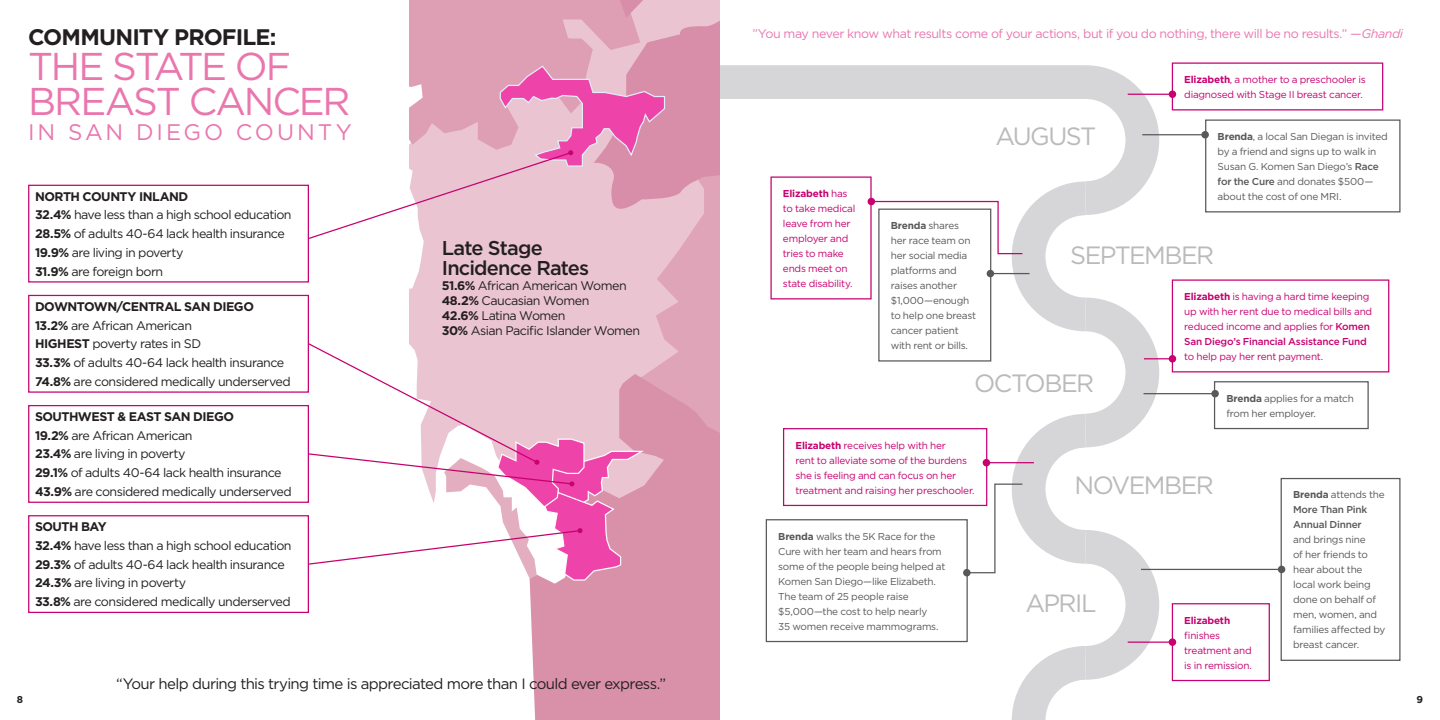
<style>
.page{position:relative;width:1440px;height:720px;background:#fff}
.page>*{position:absolute;margin:0;border:0;box-sizing:border-box;transform-origin:0 0}
.Body{font:38.75px "Gotham";letter-spacing:-.055em;color:#ea76ae}
.Body-2{font:25px "Gotham";letter-spacing:-.065em;color:#bab9bb}
.Body-3{font:700 22.5px "Gotham";letter-spacing:-.04em;color:#231f20}
.Body-4{font:22.5px "Gotham";letter-spacing:.13em;color:#ea76ae}
.Body-5{font:500 20px "Gotham";letter-spacing:-.04em;color:#231f20}
.Body-6{font:15px "Gotham";letter-spacing:-.045em;color:#231f20}
.Body-7{font:12.5px/18.8px "Gotham";letter-spacing:-.045em;color:#231f20}
.Body-8{font:12.5px "Gotham";letter-spacing:-.035em;color:#ea76ae}
.Body-9{font:700 12.5px "Gotham";letter-spacing:-.04em;color:#231f20}
.Body-10{font:10px/15px "Gotham";letter-spacing:-.02em;color:#57585a}
.Body-11{font:10px/15px "Gotham";letter-spacing:-.025em;color:#c60170}
.t1{font:700 10px "Gotham";color:#231f20}
.s1{font-weight:700}
.s2{font-style:italic}
.s3{font-weight:500}
</style>
<div class="page">
<svg style="left:720px;top:62px;width:456px;height:143px"></svg>
<div style="left:530px;top:581px;width:190px;height:139px;background:#d991aa"></div>
<div style="left:1172px;top:62px;width:211px;height:48px;border:1px solid #c60170"></div>
<div style="left:1205px;top:119px;width:196px;height:93px;border:1px solid #57585a"></div>
<div style="left:1281px;top:478px;width:120px;height:183px;border:1px solid #57585a"></div>
<div style="left:766px;top:519px;width:202px;height:123px;border:1px solid #57585a"></div>
<div style="left:1214px;top:381px;width:155px;height:48px;border:1px solid #57585a"></div>
<div style="left:1172px;top:603px;width:98px;height:78px;border:1px solid #c60170"></div>
<div style="left:783px;top:428px;width:204px;height:78px;border:1px solid #c60170"></div>
<div style="left:1172px;top:279px;width:217px;height:93px;border:1px solid #c60170"></div>
<div style="left:770px;top:176px;width:102px;height:123px;border:1px solid #c60170"></div>
<div style="left:28px;top:185px;width:281px;height:98px;border:1px solid #c60170"></div>
<div style="left:28px;top:405px;width:281px;height:98px;border:1px solid #c60170"></div>
<div style="left:28px;top:515px;width:281px;height:98px;border:1px solid #c60170"></div>
<svg style="left:307px;top:0;width:413px;height:581px"></svg>
<div style="left:28px;top:295px;width:281px;height:98px;border:1px solid #c60170"></div>
<hr style="left:1128px;top:94px;width:44px;height:1px;background:#c60170">
<div style="left:1169px;top:90px;width:7px;height:8px;background:#c60170;border-radius:50%"></div>
<div style="left:868px;top:198px;width:7px;height:7px;background:#c60170;border-radius:50%"></div>
<hr style="left:1142px;top:134px;width:63px;height:1px;background:#57585a">
<div style="left:1201px;top:131px;width:8px;height:8px;background:#57585a;border-radius:50%"></div>
<hr style="left:1144px;top:393px;width:71px;height:1px;background:#57585a">
<div style="left:1211px;top:390px;width:8px;height:7px;background:#57585a;border-radius:50%"></div>
<hr style="left:1141px;top:569px;width:141px;height:1px;background:#57585a">
<div style="left:1278px;top:566px;width:7px;height:7px;background:#57585a;border-radius:50%"></div>
<svg style="left:870px;top:165px;width:306px;height:555px"></svg>
<div style="left:963px;top:569px;width:8px;height:7px;background:#57585a;border-radius:50%"></div>
<p class="Body-3" style="left:28px;top:24px;width:250px">COMMUNITY PROFILE:</p>
<p class="Body" style="left:28px;top:44px;width:265px">THE STATE OF</p>
<p class="Body" style="left:28px;top:79px;width:324px">BREAST CANCER</p>
<p class="Body-4" style="left:28px;top:119px;width:325px">IN SAN DIEGO COUNTY</p>
<p class="Body-9" style="left:35px;top:189px;width:155px">NORTH COUNTY INLAND</p>
<p class="Body-7" style="left:35px;top:206px;width:258px"><span class="s1">32.4%</span> have less than a high school education</p>
<p class="Body-7" style="left:35px;top:224px;width:251px"><span class="s1">28.5%</span> of adults 40-64 lack health insurance</p>
<p class="Body-7" style="left:35px;top:243px;width:150px"><span class="s1">19.9%</span> are living in poverty</p>
<p class="Body-7" style="left:35px;top:262px;width:130px"><span class="s1">31.9%</span> are foreign born</p>
<p class="Body-9" style="left:35px;top:299px;width:220px">DOWNTOWN/CENTRAL SAN DIEGO</p>
<p class="Body-7" style="left:35px;top:316px;width:159px"><span class="s1">13.2%</span> are African American</p>
<p class="Body-7" style="left:35px;top:335px;width:168px"><span class="s1">HIGHEST</span> poverty rates in SD</p>
<p class="Body-7" style="left:35px;top:353px;width:251px"><span class="s1">33.3%</span> of adults 40-64 lack health insurance</p>
<p class="Body-7" style="left:35px;top:372px;width:257px"><span class="s1">74.8%</span> are considered medically underserved</p>
<p class="Body-9" style="left:35px;top:409px;width:201px">SOUTHWEST &amp; EAST SAN DIEGO</p>
<p class="Body-7" style="left:35px;top:426px;width:159px"><span class="s1">19.2%</span> are African American</p>
<p class="Body-7" style="left:35px;top:445px;width:152px"><span class="s1">23.4%</span> are living in poverty</p>
<p class="Body-7" style="left:35px;top:463px;width:248px"><span class="s1">29.1%</span> of adults 40-64 lack health insurance</p>
<p class="Body-7" style="left:35px;top:482px;width:258px"><span class="s1">43.9%</span> are considered medically underserved</p>
<p class="Body-9" style="left:35px;top:520px;width:73px">SOUTH BAY</p>
<p class="Body-7" style="left:35px;top:536px;width:258px"><span class="s1">32.4%</span> have less than a high school education<br><span class="s1">29.3%</span> of adults 40-64 lack health insurance</p>
<p class="Body-7" style="left:35px;top:574px;width:153px"><span class="s1">24.3%</span> are living in poverty</p>
<p class="Body-7" style="left:35px;top:592px;width:257px"><span class="s1">33.8%</span> are considered medically underserved</p>
<p class="Body-5" style="left:442px;top:236px;width:102px">Late Stage</p>
<p class="Body-5" style="left:442px;top:256px;width:149px">Incidence Rates</p>
<p class="Body-7" style="left:442px;top:276px;width:186px"><span class="s1">51.6%</span> African American Women</p>
<p class="Body-7" style="left:442px;top:291px;width:149px"><span class="s1">48.2%</span> Caucasian Women</p>
<p class="Body-7" style="left:442px;top:306px;width:125px"><span class="s1">42.6%</span> Latina Women</p>
<p class="Body-7" style="left:442px;top:321px;width:200px"><span class="s1">30%</span> Asian Pacific Islander Women</p>
<p class="Body-6" style="left:116px;top:675px;width:551px">“Your help during this trying time is appreciated more than I could ever express.”</p>
<p class="Body-8" style="left:753px;top:27px;width:652px">”You may never know what results come of your actions, but if you do nothing, there will be no results.” <span class="s2">—Ghandi</span></p>
<p class="Body-11" style="left:1184px;top:72px;width:183px"><span class="s1">Elizabeth</span>, a mother to a preschooler is diagnosed with Stage II breast cancer.</p>
<p class="Body-10" style="left:1218px;top:129px;width:172px"><span class="s1">Brenda</span>, a local San Diegan is invited by a friend and signs up to walk in<br>Susan G. Komen San Diego’s <span class="s3">Race for the Cure</span> and donates $500— about the cost of one MRI.</p>
<p class="Body-2" style="left:995px;top:122px;width:103px">AUGUST</p>
<p class="Body-11" style="left:783px;top:186px;width:74px"><span class="s1">Elizabeth</span> has to take medical leave from her employer and tries to make ends meet on state disability.</p>
<p class="Body-10" style="left:891px;top:218px;width:87px"><span class="s1">Brenda</span> shares her race team on her social media platforms and raises another $1,000—enough to help one breast cancer patient with rent or bills.</p>
<p class="Body-2" style="left:1070px;top:241px;width:146px">SEPTEMBER</p>
<p class="Body-11" style="left:1184px;top:289px;width:189px"><span class="s1">Elizabeth</span> is having a hard time keeping up with her rent due to medical bills and reduced income and applies for <span class="s3">Komen San Diego’s Financial Assistance Fund </span>to help pay her rent payment.</p>
<p class="Body-2" style="left:974px;top:370px;width:122px">OCTOBER</p>
<p class="Body-10" style="left:1226px;top:391px;width:129px"><span class="s1">Brenda</span> applies for a match from her employer.</p>
<p class="Body-11" style="left:795px;top:438px;width:181px"><span class="s1">Elizabeth</span> receives help with her<br>rent to alleviate some of the burdens she is feeling and can focus on her treatment and raising her preschooler.</p>
<p class="Body-10" style="left:778px;top:529px;width:169px"><span class="s1">Brenda</span> walks the 5K Race for the<br>Cure with her team and hears from some of the people being helped at<br>Komen San Diego—like Elizabeth.<br>The team of 25 people raise $5,000—the cost to help nearly<br>35 women receive mammograms.</p>
<p class="Body-2" style="left:1075px;top:471px;width:141px">NOVEMBER</p>
<p class="Body-2" style="left:1025px;top:589px;width:73px">APRIL</p>
<p class="Body-11" style="left:1184px;top:613px;width:69px"><span class="s1">Elizabeth </span>finishes treatment and is in remission.</p>
<p class="Body-10" style="left:1293px;top:487px;width:94px"><span class="s1">Brenda</span> attends the<br><span class="s3">More Than Pink<br>Annual Dinner<br></span>and brings nine<br>of her friends to hear about the local work being done on behalf of men, women, and families affected by breast cancer.</p>
<p class="t1" style="left:17px;top:694px;width:8px">8</p>
<p class="t1" style="left:1417px;top:694px;width:8px">9</p>
</div>
